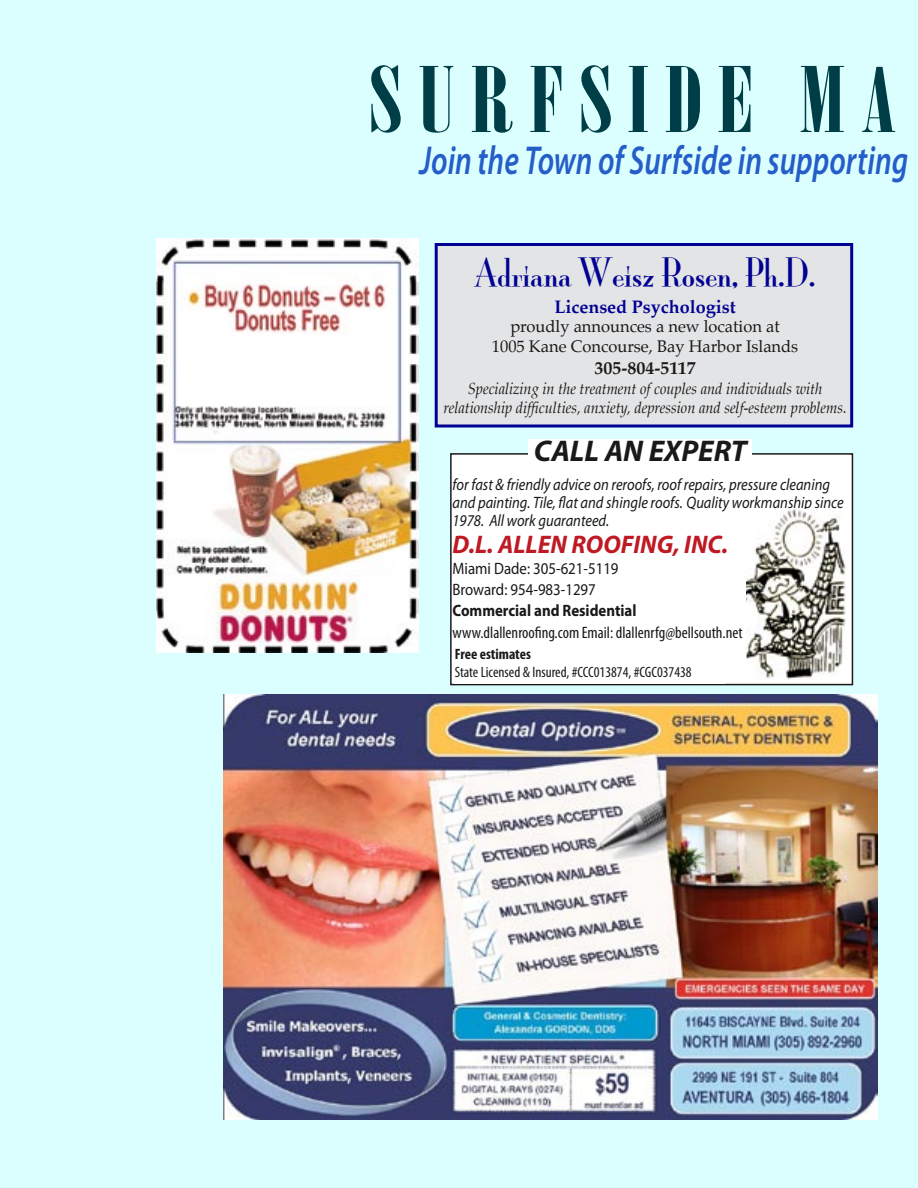
<style>
.page{position:relative;width:918px;height:1188px;background:#dbffff}
.page>*{position:absolute;margin:0;border:0;box-sizing:border-box;transform-origin:0 0}
.t1{font:90px "Onyx";color:#003e47;scale:1.25 1}
.subheads{font:italic 600 40.5px "Myriad Pro";color:#255dc9;scale:.75 1}
.t2{font:36px "Mona Lisa Solid ITCTT";color:#000093}
.t3{font:italic 700 30px "Myriad Pro";color:#1a1818}
.t4{font:italic 700 25.5px "Myriad Pro";color:#bf1923}
.t5{font:700 18px "Palatino";color:#000093}
.t6{font:700 18px "Palatino";color:#1a1818}
.t7{font:italic 16.5px/18px "Myriad Pro";color:#1a1818;scale:.88 1}
.t8{font:16.5px "Palatino";color:#1a1818}
.t9{font:condensed 16.5px "Myriad Pro";color:#1a1818}
.t10{font:16.5px "Myriad Pro";color:#1a1818;scale:.9 1}
.t11{font:700 16.5px "Myriad Pro";color:#1a1818;scale:.9 1}
.t12{font:italic 15.75px "Palatino";color:#1a1818;scale:.92 1}
.t13{font:condensed 15px "Myriad Pro";color:#1a1818}
.t14{font:700 condensed 15px "Myriad Pro";color:#1a1818}
</style>
<div class="page">
<div style="left:451px;top:454px;width:401px;height:231px;background:#fff"></div>
<div style="left:450px;top:453px;width:403px;height:232px;border:2px solid #1a1818"></div>
<div style="left:529px;top:439px;width:223px;height:28px;background:#fff"></div>
<div style="left:455px;top:648px;width:270px;height:36px;background:#fff"></div>
<div style="left:452px;top:477px;width:393px;height:168px;background:#fff"></div>
<img style="left:746px;top:510px;width:100px;height:170px">
<img style="left:157px;top:238px;width:261px;height:414px">
<img style="left:223px;top:694px;width:654px;height:426px">
<div style="left:436px;top:244px;width:416px;height:182px;background:#e3e4e5"></div>
<div style="left:435px;top:243px;width:418px;height:185px;border:3px solid #000093"></div>
<p class="t1" style="left:369px;top:48px;width:423px">S U R F S I D E M A</p>
<p class="subheads" style="left:420px;top:138px;width:653px">Join the Town of Surfside in supporting</p>
<p class="t2" style="left:475px;top:244px;width:343px">Adriana Weisz Rosen, Ph.D.</p>
<p class="t5" style="left:554px;top:291px;width:183px">Licensed Psychologist</p>
<p class="t8" style="left:510px;top:313px;width:271px">proudly announces a new location at</p>
<p class="t8" style="left:492px;top:332px;width:308px">1005 Kane Concourse, Bay Harbor Islands</p>
<p class="t6" style="left:594px;top:353px;width:103px">305-804-5117</p>
<p class="t12" style="left:468px;top:376px;width:387px">Specializing in the treatment of couples and individuals with</p>
<p class="t12" style="left:443px;top:395px;width:440px">relationship difficulties, anxiety, depression and self-esteem problems.</p>
<p class="t3" style="left:534px;top:435px;width:214px">CALL AN EXPERT</p>
<p class="t7" style="left:452px;top:475px;width:446px">for fast &amp; friendly advice on reroofs, roof repairs, pressure cleaning and painting. Tile, flat and shingle roofs. Quality workmanship since<br>1978. All work guaranteed.</p>
<p class="t4" style="left:452px;top:530px;width:277px">D.L. ALLEN ROOFING, INC.</p>
<p class="t10" style="left:452px;top:559px;width:186px">Miami Dade: 305-621-5119</p>
<p class="t10" style="left:452px;top:580px;width:161px">Broward: 954-983-1297</p>
<p class="t11" style="left:452px;top:601px;width:206px">Commercial and Residential</p>
<p class="t9" style="left:452px;top:624px;width:292px">www.dlallenroofing.com Email: dlallenrfg@bellsouth.net</p>
<p class="t14" style="left:455px;top:646px;width:78px">Free estimates</p>
<p class="t13" style="left:455px;top:664px;width:238px">State Licensed &amp; Insured, #CCC013874, #CGC037438</p>
</div>
